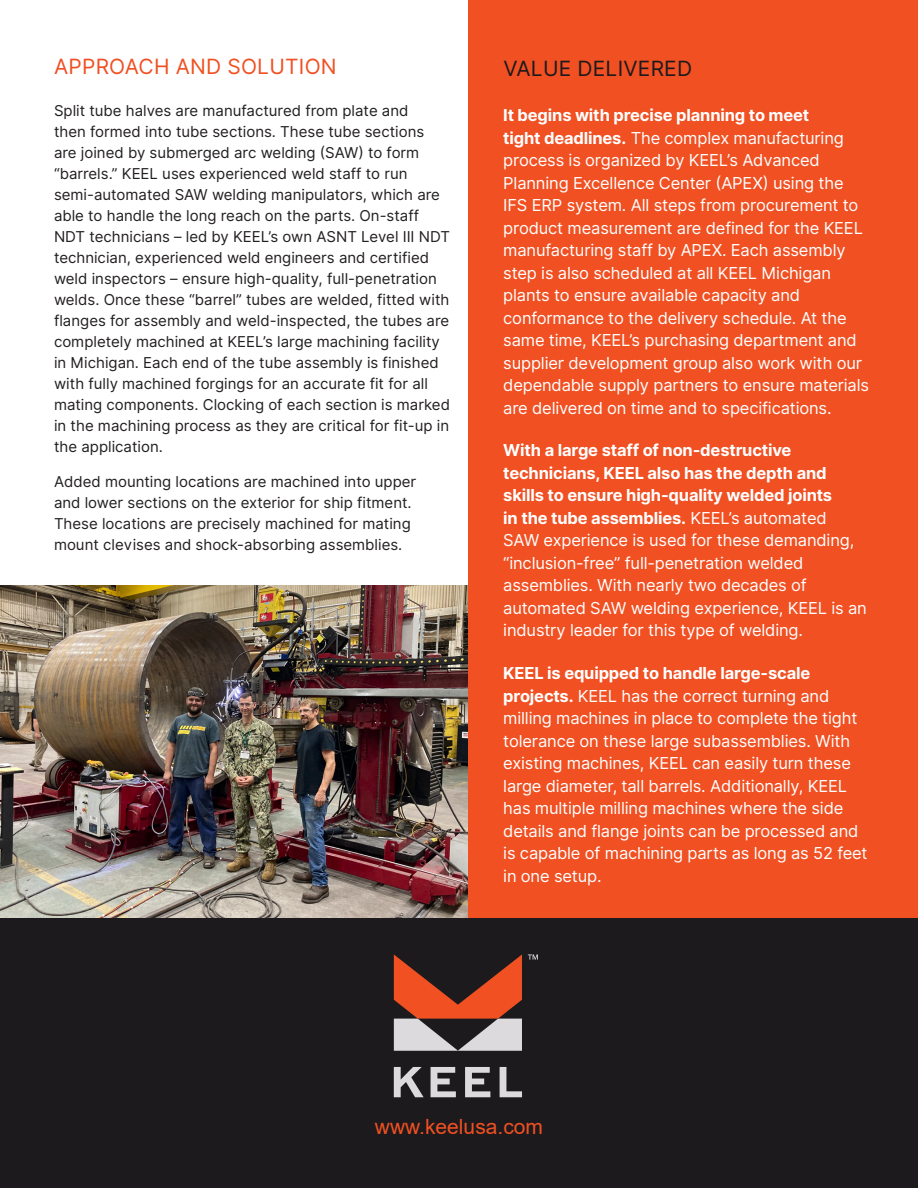
<style>
.page{position:relative;width:918px;height:1188px;background:#fff}
.page>*{position:absolute;margin:0;border:0;box-sizing:border-box;transform-origin:0 0}
.t1{font:21px "Inter";letter-spacing:.01em;color:#f05022}
.t2{font:21px "Arial";color:#f05022}
.t3{font:21px "Inter";letter-spacing:.01em;color:#1c1a1d}
.t4{font:16.5px/22.5px "Inter";letter-spacing:-.01em;color:#fff}
.t5{font:15px/21px "Inter";color:#231f20}
.s1{font-weight:700}
</style>
<div class="page">
<div style="left:468px;top:0;width:450px;height:918px;background:#f05022"></div>
<img style="left:0;top:585px;width:468px;height:333px">
<div style="left:0;top:918px;width:918px;height:270px;background:#1c1a1d"></div>
<svg style="left:394px;top:1067px;width:30px;height:30px"></svg>
<svg style="left:431px;top:1067px;width:25px;height:30px"></svg>
<svg style="left:465px;top:1067px;width:25px;height:30px"></svg>
<svg style="left:500px;top:1067px;width:22px;height:30px"></svg>
<svg style="left:528px;top:954px;width:10px;height:6px"></svg>
<svg style="left:394px;top:954px;width:128px;height:97px"></svg>
<p class="t1" style="left:54px;top:51px;width:284px">APPROACH AND SOLUTION</p>
<p class="t5" style="left:54px;top:101px;width:397px">Split tube halves are manufactured from plate and<br>then formed into tube sections. These tube sections are joined by submerged arc welding (SAW) to form “barrels.” KEEL uses experienced weld staff to run semi-automated SAW welding manipulators, which are able to handle the long reach on the parts. On-staff NDT technicians – led by KEEL’s own ASNT Level III NDT technician, experienced weld engineers and certified weld inspectors – ensure high-quality, full-penetration welds. Once these “barrel” tubes are welded, fitted with flanges for assembly and weld-inspected, the tubes are completely machined at KEEL’s large machining facility in Michigan. Each end of the tube assembly is finished with fully machined forgings for an accurate fit for all mating components. Clocking of each section is marked in the machining process as they are critical for fit-up in the application.</p>
<p class="t5" style="left:54px;top:471px;width:364px">Added mounting locations are machined into upper and lower sections on the exterior for ship fitment.<br>These locations are precisely machined for mating mount clevises and shock-absorbing assemblies.</p>
<p class="t3" style="left:503px;top:53px;width:190px">VALUE DELIVERED</p>
<p class="t4" style="left:503px;top:104px;width:367px"><span class="s1">It begins with precise planning to meet<br>tight deadlines.</span> The complex manufacturing process is organized by KEEL’s Advanced Planning Excellence Center (APEX) using the IFS ERP system. All steps from procurement to product measurement are defined for the KEEL manufacturing staff by APEX. Each assembly step is also scheduled at all KEEL Michigan plants to ensure available capacity and conformance to the delivery schedule. At the same time, KEEL’s purchasing department and supplier development group also work with our dependable supply partners to ensure materials are delivered on time and to specifications.</p>
<p class="t4" style="left:503px;top:439px;width:365px"><span class="s1">With a large staff of non-destructive technicians, KEEL also has the depth and skills to ensure high-quality welded joints<br>in the tube assemblies.</span> KEEL’s automated SAW experience is used for these demanding, “inclusion-free” full-penetration welded assemblies. With nearly two decades of automated SAW welding experience, KEEL is an industry leader for this type of welding.</p>
<p class="t4" style="left:503px;top:662px;width:366px"><span class="s1">KEEL is equipped to handle large-scale projects.</span> KEEL has the correct turning and milling machines in place to complete the tight tolerance on these large subassemblies. With existing machines, KEEL can easily turn these large diameter, tall barrels. Additionally, KEEL has multiple milling machines where the side details and flange joints can be processed and is capable of machining parts as long as 52 feet in one setup.</p>
<p class="t2" style="left:375px;top:1112px;width:170px">www.keelusa.com</p>
</div>
